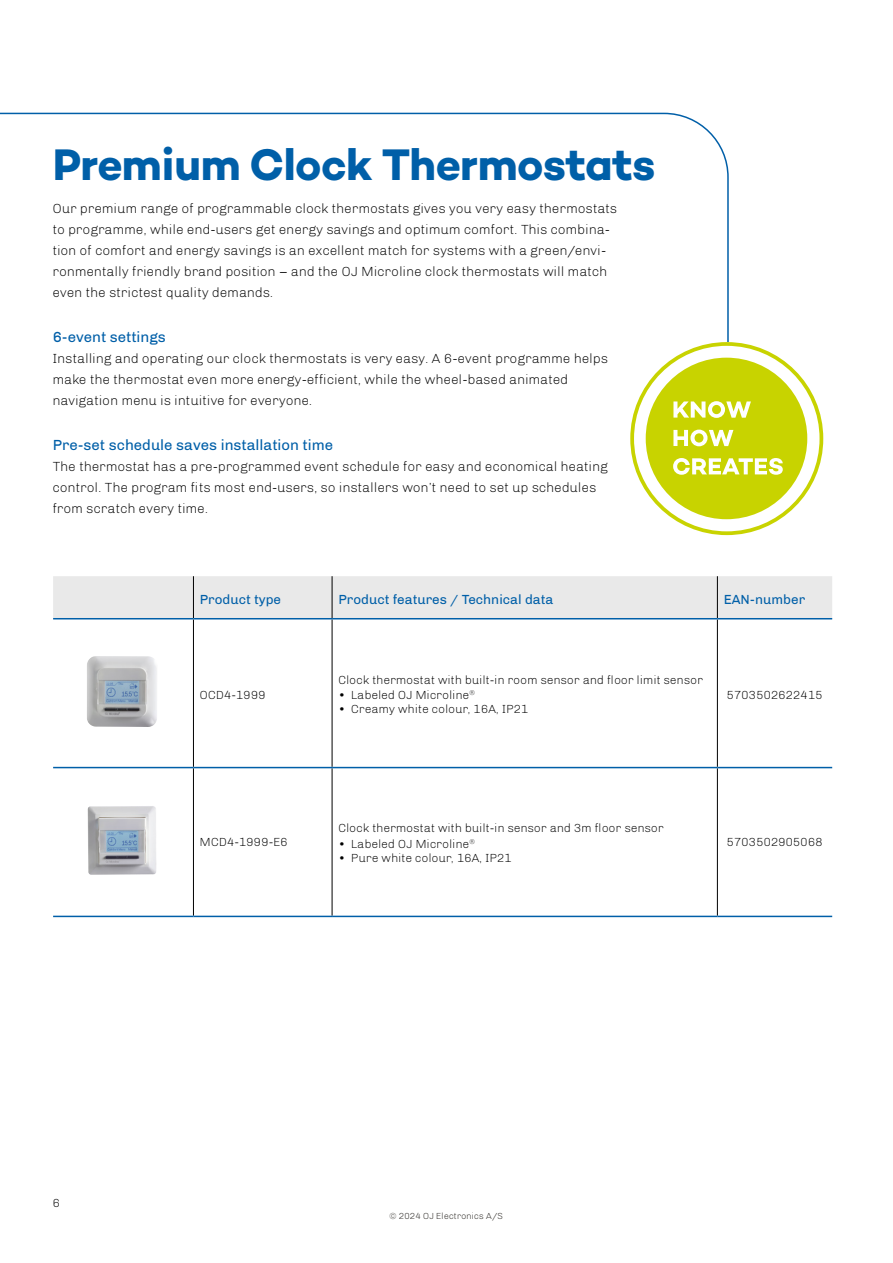
<style>
.page{position:relative;width:893px;height:1263px;background:#fff}
.page>*{position:absolute;margin:0;border:0;box-sizing:border-box;transform-origin:0 0}
.t1{font:700 45px "Campton";letter-spacing:-.015em;color:#005fa8}
.t2{font:15px "Chivo";color:#005fa8}
.t3{font:300 13.5px/21px "Chivo";color:#000}
.t4{font:13.5px "Chivo";color:#005fa8}
.t5{font:300 12px "Chivo";color:#000}
.t6{font:300 9px "Chivo";color:#25221e}
</style>
<div class="page">
<svg style="left:0;top:112px;width:729px;height:232px"></svg>
<div style="left:630px;top:342px;width:193px;height:193px;border:4px solid #c8d300;border-radius:50%"></div>
<div style="left:646px;top:358px;width:161px;height:161px;background:#c8d300;border-radius:50%"></div>
<svg style="left:673px;top:401px;width:78px;height:17px"></svg>
<svg style="left:673px;top:430px;width:60px;height:16px"></svg>
<svg style="left:673px;top:458px;width:110px;height:17px"></svg>
<div style="left:53px;top:576px;width:779px;height:42px;background:#e9e9e9"></div>
<hr style="left:193px;top:576px;width:1px;height:42px;background:#000">
<hr style="left:332px;top:576px;width:1px;height:42px;background:#000">
<hr style="left:717px;top:576px;width:1px;height:42px;background:#000">
<hr style="left:193px;top:619px;width:1px;height:148px;background:#000">
<hr style="left:332px;top:619px;width:1px;height:148px;background:#000">
<hr style="left:717px;top:619px;width:1px;height:148px;background:#000">
<hr style="left:193px;top:768px;width:1px;height:148px;background:#000">
<hr style="left:332px;top:768px;width:1px;height:148px;background:#000">
<hr style="left:717px;top:768px;width:1px;height:148px;background:#000">
<hr style="left:53px;top:618px;width:140px;height:1px;background:#005fa8">
<hr style="left:193px;top:618px;width:139px;height:1px;background:#005fa8">
<hr style="left:332px;top:618px;width:385px;height:1px;background:#005fa8">
<hr style="left:717px;top:618px;width:115px;height:1px;background:#005fa8">
<hr style="left:53px;top:767px;width:140px;height:1px;background:#005fa8">
<hr style="left:193px;top:767px;width:139px;height:1px;background:#005fa8">
<hr style="left:332px;top:767px;width:385px;height:1px;background:#005fa8">
<hr style="left:717px;top:767px;width:115px;height:1px;background:#005fa8">
<hr style="left:53px;top:916px;width:140px;height:1px;background:#005fa8">
<hr style="left:193px;top:916px;width:139px;height:1px;background:#005fa8">
<hr style="left:332px;top:916px;width:385px;height:1px;background:#005fa8">
<hr style="left:717px;top:916px;width:115px;height:1px;background:#005fa8">
<img style="left:87px;top:656px;width:9px;height:66px">
<img style="left:88px;top:806px;width:63px;height:68px">
<h1 class="t1" style="left:53px;top:135px;width:604px">Premium Clock Thermostats</h1>
<p class="t3" style="left:53px;top:198px;width:566px">Our premium range of programmable clock thermostats gives you very easy thermostats to programme, while end-users get energy savings and optimum comfort. This combina&shy;tion of comfort and energy savings is an excellent match for systems with a green/envi&shy;ronmentally friendly brand position – and the OJ Microline clock thermostats will match even the strictest quality demands.</p>
<p class="t2" style="left:53px;top:328px;width:115px">6-event settings</p>
<p class="t3" style="left:53px;top:348px;width:557px">Installing and operating our clock thermostats is very easy. A 6-event programme helps make the thermostat even more energy-efficient, while the wheel-based animated navigation menu is intuitive for everyone.</p>
<p class="t2" style="left:53px;top:436px;width:282px">Pre-set schedule saves installation time</p>
<p class="t3" style="left:53px;top:456px;width:557px">The thermostat has a pre-programmed event schedule for easy and economical heating control. The program fits most end-users, so installers won’t need to set up schedules from scratch every time.</p>
<p class="t4" style="left:200px;top:591px;width:83px">Product type</p>
<p class="t4" style="left:338px;top:591px;width:216px">Product features / Technical data</p>
<p class="t4" style="left:724px;top:591px;width:83px">EAN-number</p>
<p class="t5" style="left:53px;top:1196px;width:9px">6</p>
<p class="t5" style="left:200px;top:687px;width:67px">OCD4-1999</p>
<p class="t5" style="left:200px;top:835px;width:90px">MCD4-1999-E6</p>
<p class="t5" style="left:338px;top:673px;width:366px">Clock thermostat with built-in room sensor and floor limit sensor</p>
<p class="t5" style="left:338px;top:687px;width:138px">• Labeled OJ Microline<sup>®</sup></p>
<p class="t5" style="left:338px;top:702px;width:192px">• Creamy white colour, 16A, IP21</p>
<p class="t5" style="left:727px;top:687px;width:97px">5703502622415</p>
<p class="t5" style="left:338px;top:821px;width:327px">Clock thermostat with built-in sensor and 3m floor sensor</p>
<p class="t5" style="left:338px;top:836px;width:138px">• Labeled OJ Microline<sup>®</sup></p>
<p class="t5" style="left:338px;top:851px;width:175px">• Pure white colour, 16A, IP21</p>
<p class="t5" style="left:727px;top:835px;width:97px">5703502905068</p>
<p class="t6" style="left:390px;top:1211px;width:115px">© 2024 OJ Electronics A/S</p>
</div>
